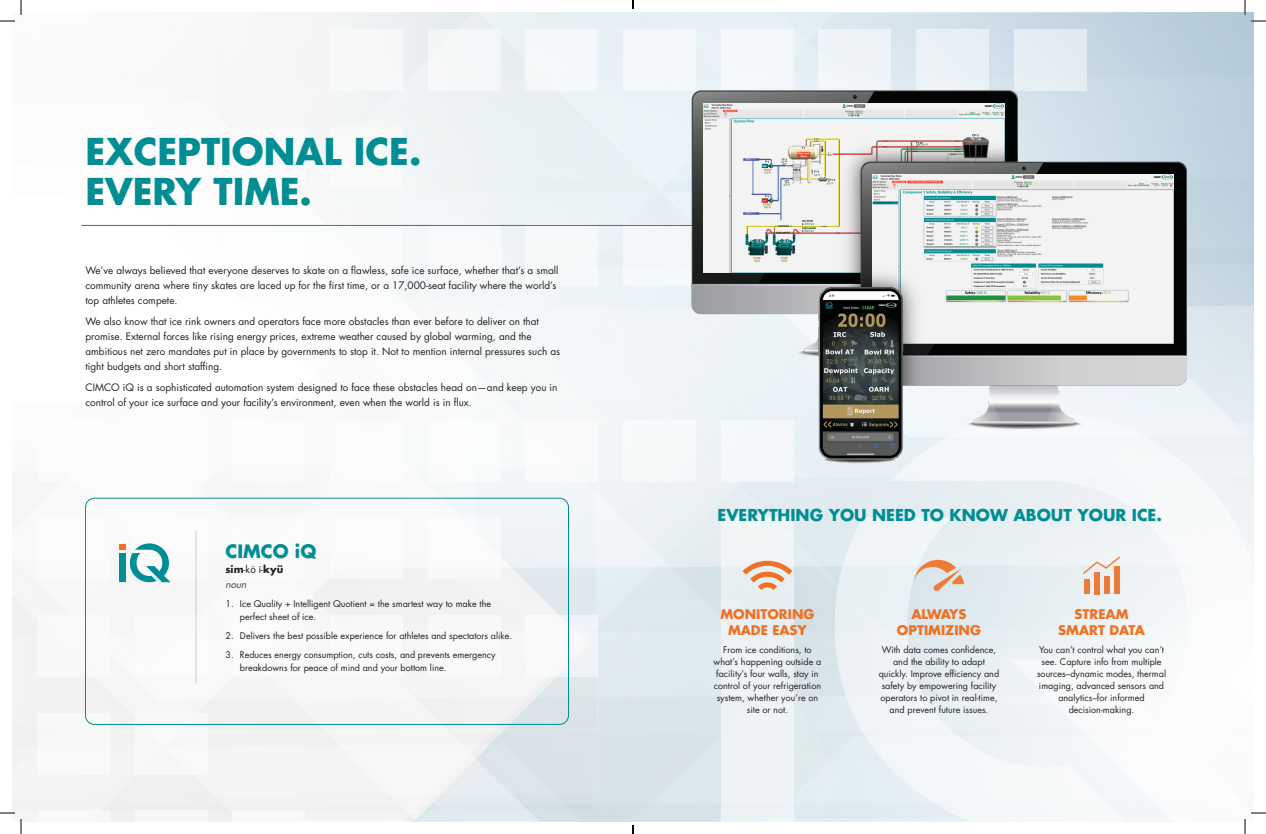
<style>
.page{position:relative;width:1266px;height:834px;background:#fff}
.page>*{position:absolute;margin:0;border:0;box-sizing:border-box;transform-origin:0 0}
.t1{font:700 36px/40px "Futura Std";color:#008e94}
.t2{font:700 18px "Futura Std";color:#008e94}
.t3{font:700 16px "Futura Std";color:#008e94}
.t4{font:700 13px/16px "Futura Std";color:#ee7124;text-align:center}
.t5{font:10px/15px "Futura Std";color:#231f20}
.t6{font:700 10px/15px "Futura Std";color:#231f20}
.t7{font:9px/12px "Futura Std";color:#231f20;text-align:center}
.s1{font-weight:400}
.s2{font-family:"Myriad Pro";font-weight:400}
.s3{font-weight:500;font-style:italic;color:#58595b}
</style>
<div class="page">
<img style="left:12px;top:12px;width:1242px;height:809px">
<div style="left:721px;top:517px;width:72px;height:304px;background:#edf3f5"></div>
<div style="left:721px;top:420px;width:72px;height:61px;background:#f3f7f9"></div>
<svg style="left:890px;top:413px;width:364px;height:408px;fill:#f6f9f9"></svg>
<svg style="left:835px;top:517px;width:290px;height:304px;fill:#ecf2f4"></svg>
<div style="left:623px;top:420px;width:73px;height:61px;background:#f6f9f9"></div>
<div style="left:526px;top:420px;width:72px;height:61px;background:#fff"></div>
<div style="left:428px;top:420px;width:72px;height:61px;background:#fff"></div>
<div style="left:330px;top:420px;width:73px;height:61px;background:#fff"></div>
<div style="left:233px;top:420px;width:72px;height:61px;background:#fff"></div>
<div style="left:135px;top:420px;width:72px;height:61px;background:#fff"></div>
<div style="left:37px;top:420px;width:72px;height:61px;background:#fff"></div>
<div style="left:330px;top:127px;width:73px;height:61px;background:#fff"></div>
<div style="left:233px;top:127px;width:72px;height:61px;background:#fff"></div>
<div style="left:135px;top:127px;width:72px;height:61px;background:#fff"></div>
<div style="left:37px;top:127px;width:72px;height:61px;background:#fff"></div>
<div style="left:526px;top:615px;width:72px;height:61px;background:#fff"></div>
<div style="left:428px;top:615px;width:72px;height:61px;background:#fff"></div>
<div style="left:330px;top:615px;width:73px;height:61px;background:#fff"></div>
<div style="left:233px;top:615px;width:72px;height:61px;background:#fff"></div>
<div style="left:135px;top:615px;width:72px;height:61px;background:#fff"></div>
<div style="left:37px;top:615px;width:72px;height:61px;background:#fff"></div>
<div style="left:428px;top:518px;width:72px;height:61px;background:#fff"></div>
<div style="left:330px;top:518px;width:73px;height:61px;background:#fff"></div>
<div style="left:233px;top:518px;width:72px;height:61px;background:#fff"></div>
<div style="left:135px;top:518px;width:72px;height:61px;background:#fff"></div>
<div style="left:37px;top:518px;width:72px;height:61px;background:#fff"></div>
<div style="left:233px;top:322px;width:72px;height:61px;background:#fff"></div>
<div style="left:135px;top:322px;width:72px;height:61px;background:#fff"></div>
<div style="left:37px;top:322px;width:72px;height:61px;background:#fff"></div>
<div style="left:233px;top:811px;width:72px;height:10px;background:#fff"></div>
<div style="left:135px;top:811px;width:72px;height:10px;background:#f6f6f6"></div>
<div style="left:37px;top:811px;width:72px;height:10px;background:#fff"></div>
<div style="left:135px;top:713px;width:72px;height:61px;background:#f9f8f8"></div>
<div style="left:37px;top:713px;width:72px;height:61px;background:#f8f8f8"></div>
<div style="left:623px;top:225px;width:73px;height:61px;background:#f2f7f9"></div>
<div style="left:526px;top:225px;width:72px;height:61px;background:#f6f9fa"></div>
<div style="left:428px;top:225px;width:72px;height:61px;background:#f8f9fa"></div>
<div style="left:330px;top:225px;width:73px;height:61px;background:#fff"></div>
<div style="left:233px;top:225px;width:72px;height:61px;background:#fff"></div>
<div style="left:135px;top:225px;width:72px;height:61px;background:#fff"></div>
<div style="left:1014px;top:29px;width:72px;height:61px;background:#e4edf2"></div>
<div style="left:917px;top:29px;width:72px;height:61px;background:#eaf1f5"></div>
<div style="left:819px;top:29px;width:72px;height:61px;background:#edf3f7"></div>
<div style="left:721px;top:29px;width:72px;height:61px;background:#f3f7f9"></div>
<div style="left:623px;top:29px;width:73px;height:61px;background:#f2f7f9"></div>
<div style="left:526px;top:29px;width:72px;height:61px;background:#f3f7f9"></div>
<div style="left:428px;top:29px;width:72px;height:61px;background:#f4f7f8"></div>
<div style="left:330px;top:29px;width:73px;height:61px;background:#f6f8f9"></div>
<div style="left:85px;top:498px;width:484px;height:227px;border:1px solid #008e94;border-radius:9px"></div>
<div style="left:119px;top:553px;width:7px;height:29px;background:#008e94"></div>
<div style="left:119px;top:544px;width:7px;height:6px;background:#ee7124"></div>
<svg style="left:130px;top:543px;width:41px;height:39px"></svg>
<hr style="left:196px;top:531px;width:1px;height:152px;background:#231f20">
<svg style="left:743px;top:561px;width:49px;height:29px"></svg>
<div style="left:1084px;top:580px;width:5px;height:14px;background:#ec7d38"></div>
<div style="left:1094px;top:572px;width:5px;height:22px;background:#ec7d38"></div>
<div style="left:1114px;top:567px;width:5px;height:27px;background:#ec7d38"></div>
<div style="left:1104px;top:576px;width:5px;height:18px;background:#ec7d38"></div>
<svg style="left:1083px;top:556px;width:37px;height:18px"></svg>
<svg style="left:914px;top:560px;width:50px;height:31px;background:#e1c9b8"></svg>
<hr style="left:81px;top:225px;width:716px;height:1px;background:#008e94">
<svg style="left:692px;top:91px;width:495px;height:373px"></svg>
<div style="left:820px;top:288px;width:81px;height:170px;background:#030505;border-radius:12px"></div>
<img style="left:823px;top:291px;width:76px;height:165px">
<svg style="left:0;top:0;width:22px;height:22px"></svg>
<svg style="left:0;top:812px;width:22px;height:22px"></svg>
<svg style="left:1244px;top:0;width:22px;height:22px"></svg>
<svg style="left:1244px;top:812px;width:22px;height:22px"></svg>
<svg style="left:632px;top:0;width:2px;height:9px"></svg>
<svg style="left:632px;top:825px;width:2px;height:9px"></svg>
<h1 class="t1" style="left:86px;top:131px;width:337px">EXCEPTIONAL ICE.<br>EVERY TIME.</h1>
<p class="t5" style="left:86px;top:263px;width:474px">We’ve always believed that everyone deserves to skate on a flawless, safe ice surface, whether that’s a small community arena where tiny skates are laced up for the first time, or a 17,000-seat facility where the world’s top athletes compete.</p>
<p class="t5" style="left:86px;top:314px;width:476px">We also know that ice rink owners and operators face more obstacles than ever before to deliver on that promise. External forces like rising energy prices, extreme weather caused by global warming, and the ambitious net zero mandates put in place by governments to stop it. Not to mention internal pressures such as tight budgets and short staffing.</p>
<p class="t5" style="left:86px;top:380px;width:473px">CIMCO iQ is a sophisticated automation system designed to face these obstacles head on—and keep you in control of your ice surface and your facility’s environment, even when the world is in flux.</p>
<h2 class="t2" style="left:226px;top:540px;width:92px">CIMCO iQ</h2>
<p class="t6" style="left:226px;top:562px;width:59px">sim<span class="s1">-k</span><span class="s2">ō ī</span><span class="s1">-</span>kyü <span class="s3">noun</span></p>
<p class="t7" style="left:240px;top:598px;width:253px;line-height:13px;text-align:left;text-indent:-14px">1. Ice Quality + Intelligent Quotient = the smartest way to make the perfect sheet of ice.</p>
<p class="t7" style="left:226px;top:630px;width:288px">2. Delivers the best possible experience for athletes and spectators alike.</p>
<p class="t7" style="left:240px;top:649px;width:257px;line-height:13px;text-align:left;text-indent:-14px">3. Reduces energy consumption, cuts costs, and prevents emergency breakdowns for peace of mind and your bottom line.</p>
<h3 class="t3" style="left:718px;top:505px;width:446px">EVERYTHING YOU NEED TO KNOW ABOUT YOUR ICE.</h3>
<h3 class="t4" style="left:721px;top:606px;width:95px">MONITORING<br>MADE EASY</h3>
<p class="t7" style="left:714px;top:643px;width:109px">From ice conditions, to what’s happening outside a facility’s four walls, stay in control of your refrigeration system, whether you’re on site or not.</p>
<h3 class="t4" style="left:897px;top:606px;width:86px">ALWAYS<br>OPTIMIZING</h3>
<p class="t7" style="left:879px;top:643px;width:122px">With data comes confidence, and the ability to adapt quickly. Improve efficiency and safety by empowering facility operators to pivot in real-time, and prevent future issues.</p>
<h3 class="t4" style="left:1058px;top:606px;width:88px">STREAM<br>SMART DATA</h3>
<p class="t7" style="left:1037px;top:643px;width:131px">You can’t control what you can’t see. Capture info from multiple sources–dynamic modes, thermal imaging, advanced sensors and analytics–for informed decision-making.</p>
</div>
